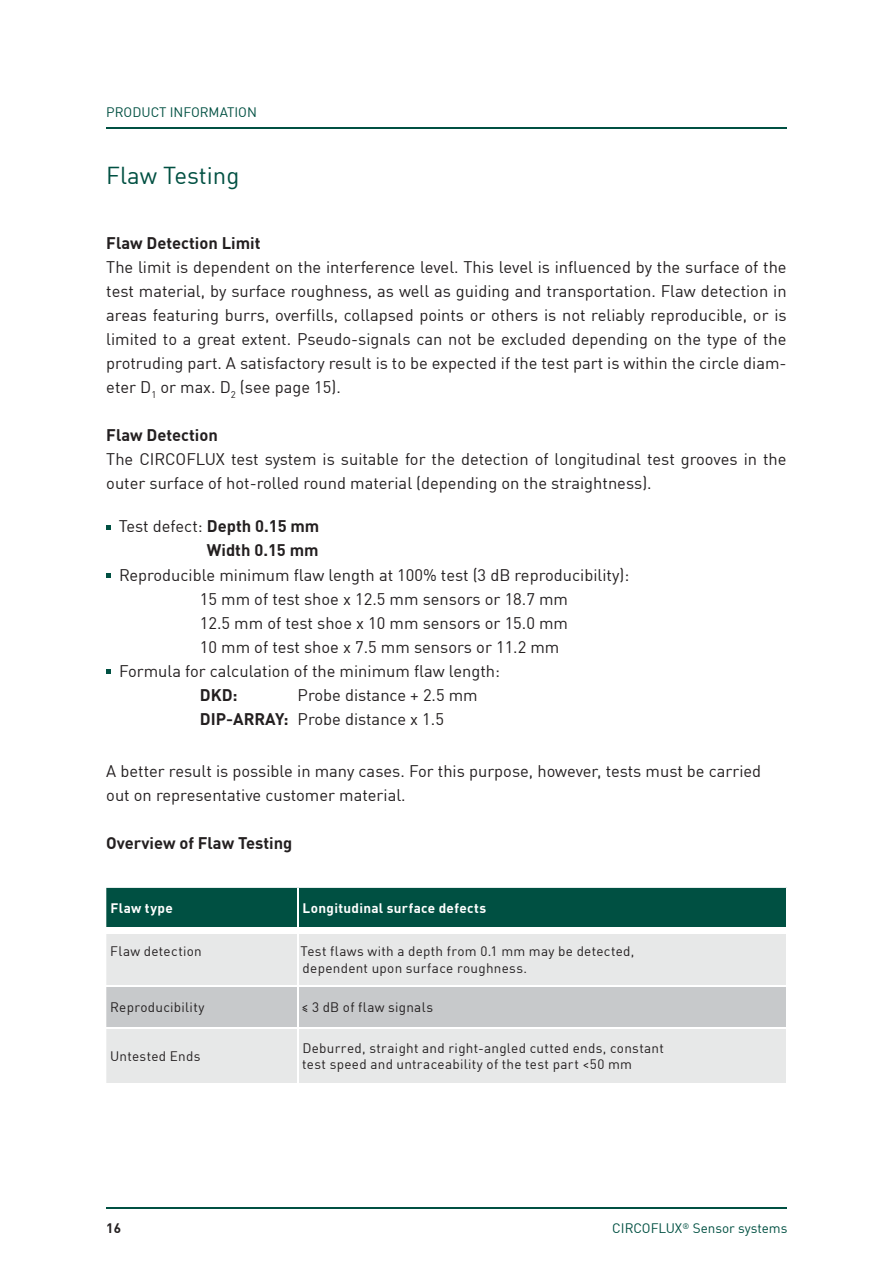
<style>
.page{position:relative;width:893px;height:1263px;background:#fff}
.page>*{position:absolute;margin:0;border:0;box-sizing:border-box;transform-origin:0 0}
.t1{font:24px "DIN Offc";color:#005042}
.t2{font:16.5px/24px "DIN Offc";color:#231f20}
.t3{font:700 16.5px/24px "DIN Offc";color:#231f20;text-align:right}
.t4{font:13.5px/16.5px "DIN Offc";letter-spacing:.02em;color:#231f20}
.t5{font:13.5px "DIN Offc";color:#005042}
.t6{font:700 13.5px "DIN Offc";letter-spacing:.025em;color:#fff}
.t7{font:700 13.5px "DIN Offc";color:#231f20}
.s1{font-weight:400}
.s2{font-weight:700}
</style>
<div class="page">
<hr style="left:106px;top:128px;width:681px;height:1px;background:#005042">
<hr style="left:106px;top:1208px;width:681px;height:1px;background:#005042">
<svg style="left:106px;top:526px;width:5px;height:4px"></svg>
<svg style="left:106px;top:573px;width:5px;height:5px"></svg>
<svg style="left:106px;top:669px;width:5px;height:5px"></svg>
<div style="left:106px;top:888px;width:680px;height:39px;background:#005042"></div>
<div style="left:106px;top:934px;width:680px;height:149px;background:#e7e8e8"></div>
<div style="left:106px;top:986px;width:680px;height:41px;background:#c7c9cb"></div>
<hr style="left:297px;top:888px;width:1px;height:39px;background:#fff">
<hr style="left:297px;top:933px;width:1px;height:52px;background:#fff">
<hr style="left:297px;top:986px;width:1px;height:41px;background:#fff">
<hr style="left:297px;top:1029px;width:1px;height:54px;background:#fff">
<hr style="left:106px;top:985px;width:192px;height:1px;background:#fff">
<hr style="left:298px;top:985px;width:490px;height:1px;background:#fff">
<hr style="left:106px;top:1027px;width:192px;height:2px;background:#fff">
<hr style="left:298px;top:1027px;width:490px;height:2px;background:#fff">
<p class="t5" style="left:106px;top:103px;width:152px">PRODUCT INFORMATION</p>
<h1 class="t1" style="left:106px;top:161px;width:135px">Flaw Testing</h1>
<p class="t3" style="left:106px;top:230px;width:156px">Flaw Detection Limit</p>
<p class="t2" style="left:106px;top:254px;width:682px;text-align:justify">The limit is dependent on the interference level. This level is influenced by the surface of the test material, by surface roughness, as well as guiding and transportation. Flaw detection in areas featuring burrs, overfills, collapsed points or others is not reliably reproducible, or is limited to a great extent. Pseudo-signals can not be excluded depending on the type of the protruding part. A satisfactory result is to be expected if the test part is within the circle diam&shy;eter D<sub>1</sub> or max. D<sub>2</sub> (see page 15).</p>
<p class="t3" style="left:106px;top:422px;width:113px">Flaw Detection</p>
<p class="t2" style="left:106px;top:446px;width:682px">The CIRCOFLUX test system is suitable for the detection of longitudinal test grooves in the outer surface of hot-rolled round material (depending on the straightness).</p>
<p class="t3" style="left:119px;top:514px;width:202px"><span class="s1">Test defect:</span> Depth 0.15 mm<br>Width 0.15 mm</p>
<p class="t2" style="left:119px;top:563px;width:512px">Reproducible minimum flaw length at 100% test (3 dB reproducibility):</p>
<p class="t2" style="left:200px;top:587px;width:370px">15 mm of test shoe x 12.5 mm sensors or 18.7 mm</p>
<p class="t2" style="left:200px;top:611px;width:370px">12.5 mm of test shoe x 10 mm sensors or 15.0 mm</p>
<p class="t2" style="left:200px;top:635px;width:361px">10 mm of test shoe x 7.5 mm sensors or 11.2 mm</p>
<p class="t2" style="left:119px;top:659px;width:383px">Formula for calculation of the minimum flaw length:</p>
<p class="t3" style="left:200px;top:682px;width:39px">DKD:</p>
<p class="t2" style="left:200px;top:683px;width:279px;text-indent:98px">Probe distance + 2.5 mm<br><span class="s2">DIP-ARRAY:</span> Probe distance x 1.5</p>
<p class="t2" style="left:106px;top:758px;width:656px">A better result is possible in many cases. For this purpose, however, tests must be carried out on representative customer material.</p>
<p class="t3" style="left:106px;top:830px;width:188px">Overview of Flaw Testing</p>
<p class="t6" style="left:111px;top:899px;width:64px">Flaw type</p>
<p class="t6" style="left:303px;top:899px;width:185px">Longitudinal surface defects</p>
<p class="t4" style="left:110px;top:943px;width:93px">Flaw detection</p>
<p class="t4" style="left:301px;top:943px;width:335px">Test flaws with a depth from 0.1 mm may be detected, dependent upon surface roughness.</p>
<p class="t4" style="left:110px;top:999px;width:96px">Reproducibility</p>
<p class="t4" style="left:301px;top:999px;width:133px">≤ 3 dB of flaw signals</p>
<p class="t4" style="left:110px;top:1048px;width:92px">Untested Ends</p>
<p class="t4" style="left:302px;top:1039px;width:363px">Deburred, straight and right-angled cutted ends, constant test speed and untraceability of the test part &lt;50 mm</p>
<p class="t7" style="left:106px;top:1219px;width:16px">16</p>
<p class="t5" style="left:612px;top:1220px;width:177px">CIRCOFLUX<sup>®</sup> Sensor systems</p>
</div>
